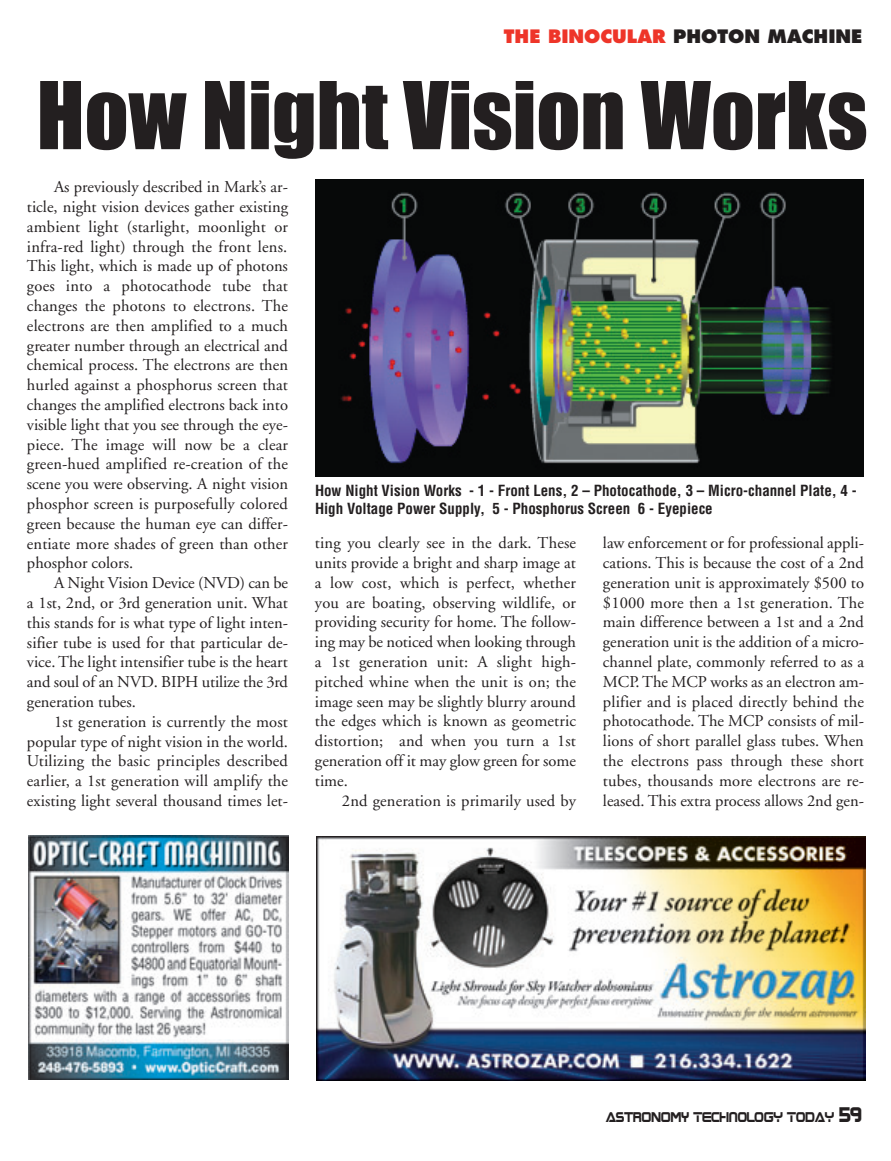
<style>
.page{position:relative;width:891px;height:1161px;background:#fff}
.page>*{position:absolute;margin:0;border:0;box-sizing:border-box;transform-origin:0 0}
.t1{font:86.25px "Impact";color:#231f20}
.t2{font:800 18px "Futura";color:#231f20}
.t3{font:16.5px/19.8px "Adobe Garamond";color:#231f20;text-align:justify}
.t4{font:700 condensed 15px/18px "Helvetica";color:#231f20}
.t5{font:11.4px "Boom Box";color:#231f20;scale:.9 1}
.s1{color:#ee3529}
.s2{font-size:17.1px}
</style>
<div class="page">
<img style="left:316px;top:837px;width:549px;height:243px">
<img style="left:28px;top:836px;width:261px;height:244px">
<img style="left:315px;top:179px;width:549px;height:298px">
<p class="t2" style="left:504px;top:29px;width:360px"><span class="s1">THE BINOCULAR</span> PHOTON MACHINE</p>
<h1 class="t1" style="left:37px;top:88px;width:833px">How Night Vision Works</h1>
<p class="t3" style="left:27px;top:179px;width:263px;text-indent:27px">As previously described in Mark’s ar&shy;ticle, night vision devices gather existing ambient light (starlight, moonlight or infra-red light) through the front lens.<br>This light, which is made up of photons goes into a photocathode tube that changes the photons to electrons. The electrons are then amplified to a much greater number through an electrical and chemical process. The electrons are then hurled against a phosphorus screen that changes the amplified electrons back into visible light that you see through the eye&shy;piece. The image will now be a clear green-hued amplified re-creation of the scene you were observing. A night vision phosphor screen is purposefully colored green because the human eye can differ&shy;entiate more shades of green than other phosphor colors.</p>
<p class="t3" style="left:27px;top:575px;width:263px;text-indent:27px">A Night Vision Device (NVD) can be a 1st, 2nd, or 3rd generation unit. What this stands for is what type of light inten&shy;sifier tube is used for that particular de&shy;vice. The light intensifier tube is the heart and soul of an NVD. BIPH utilize the 3rd generation tubes.</p>
<p class="t3" style="left:27px;top:713px;width:263px;text-indent:27px">1st generation is currently the most popular type of night vision in the world.<br>Utilizing the basic principles described earlier, a 1st generation will amplify the existing light several thousand times let-</p>
<p class="t4" style="left:315px;top:483px;width:543px">How Night Vision Works - 1 - Front Lens, 2 – Photocathode, 3 – Micro-channel Plate, 4 -<br>High Voltage Power Supply, 5 - Phosphorus Screen 6 - Eyepiece</p>
<p class="t3" style="left:315px;top:535px;width:263px">ting you clearly see in the dark. These units provide a bright and sharp image at a low cost, which is perfect, whether you are boating, observing wildlife, or providing security for home. The follow&shy;ing may be noticed when looking through a 1st generation unit: A slight high&shy;pitched whine when the unit is on; the image seen may be slightly blurry around the edges which is known as geometric distortion; and when you turn a 1st generation off it may glow green for some time.</p>
<p class="t3" style="left:342px;top:792px;width:235px">2nd generation is primarily used by</p>
<p class="t3" style="left:603px;top:535px;width:263px">law enforcement or for professional appli&shy;cations. This is because the cost of a 2nd generation unit is approximately $500 to $1000 more then a 1st generation. The main difference between a 1st and a 2nd generation unit is the addition of a micro&shy;channel plate, commonly referred to as a MCP. The MCP works as an electron am&shy;plifier and is placed directly behind the photocathode. The MCP consists of mil&shy;lions of short parallel glass tubes. When the electrons pass through these short tubes, thousands more electrons are re&shy;leased. This extra process allows 2nd gen-</p>
<p class="t5" style="left:606px;top:1111px;width:287px">ASTRONOMY TECHNOLOGY TODAY <span class="s2">59</span></p>
</div>
